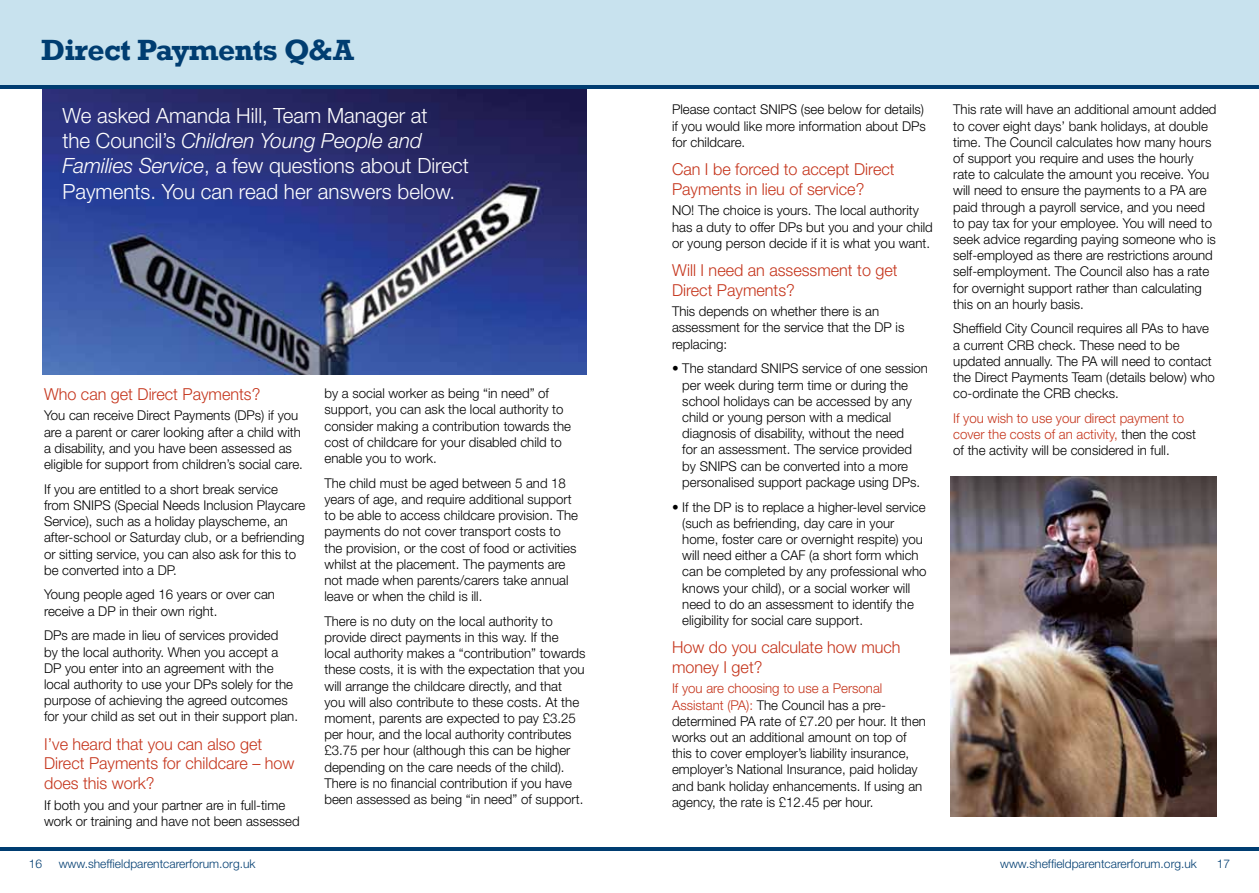
<style>
.page{position:relative;width:1259px;height:893px;background:#fff}
.page>*{position:absolute;margin:0;border:0;box-sizing:border-box;transform-origin:0 0}
.t1{font:700 30px "Rockwell";letter-spacing:-.02em;color:#003d71}
.t2{font:300 21px/25.2px "Helvetica Neue";color:#fff}
.t3{font:300 16.5px/19.8px "Helvetica Neue";color:#c5351c}
.t4{font:300 13.5px/16.2px "Helvetica Neue";color:#000}
.t5{font:300 13.5px/16.2px "Helvetica Neue";color:#c5351c}
.t6{font:300 12px "Helvetica Neue";color:#003d71}
.s1{font-style:italic}
.s2{color:#c5351c}
.s3{color:#000}
</style>
<div class="page">
<img style="left:950px;top:476px;width:266px;height:340px">
<img style="left:43px;top:88px;width:544px;height:286px">
<hr style="left:0;top:847px;width:1259px;height:3px;background:#003d71">
<div style="left:0;top:0;width:1259px;height:85px;background:#c8e2ee"></div>
<hr style="left:0;top:85px;width:1259px;height:3px;background:#003d71">
<h1 class="t1" style="left:41px;top:31px;width:314px">Direct Payments Q&amp;A</h1>
<h2 class="t2" style="left:62px;top:103px;width:408px">We asked Amanda Hill, Team Manager at<br>the Council’s <span class="s1">Children Young People and Families Service</span>, a few questions about Direct Payments. You can read her answers below.</h2>
<p class="t3" style="left:44px;top:384px;width:218px">Who can get Direct Payments?</p>
<p class="t4" style="left:44px;top:408px;width:260px">You can receive Direct Payments (DPs) if you are a parent or carer looking after a child with a disability, and you have been assessed as eligible for support from children’s social care.</p>
<p class="t4" style="left:44px;top:481px;width:263px">If you are entitled to a short break service from SNIPS (Special Needs Inclusion Playcare Service), such as a holiday playscheme, an after-school or Saturday club, or a befriending or sitting service, you can also ask for this to be converted into a DP.</p>
<p class="t4" style="left:44px;top:587px;width:232px">Young people aged 16 years or over can receive a DP in their own right.</p>
<p class="t4" style="left:44px;top:628px;width:255px">DPs are made in lieu of services provided<br>by the local authority. When you accept a DP you enter into an agreement with the local authority to use your DPs solely for the purpose of achieving the agreed outcomes for your child as set out in their support plan.</p>
<p class="t3" style="left:44px;top:734px;width:252px">I’ve heard that you can also get<br>Direct Payments for childcare – how does this work?</p>
<p class="t4" style="left:44px;top:797px;width:257px">If both you and your partner are in full-time work or training and have not been assessed</p>
<p class="t4" style="left:324px;top:385px;width:248px">by a social worker as being “in need” of support, you can ask the local authority to consider making a contribution towards the cost of childcare for your disabled child to enable you to work.</p>
<p class="t4" style="left:324px;top:475px;width:255px">The child must be aged between 5 and 18 years of age, and require additional support to be able to access childcare provision. The payments do not cover transport costs to the provision, or the cost of food or activities whilst at the placement. The payments are not made when parents/carers take annual leave or when the child is ill.</p>
<p class="t4" style="left:324px;top:613px;width:262px">There is no duty on the local authority to provide direct payments in this way. If the local authority makes a “contribution” towards these costs, it is with the expectation that you will arrange the childcare directly, and that you will also contribute to these costs. At the moment, parents are expected to pay £3.25 per hour, and the local authority contributes £3.75 per hour (although this can be higher depending on the care needs of the child).<br>There is no financial contribution if you have been assessed as being “in need” of support.</p>
<p class="t4" style="left:672px;top:102px;width:255px">Please contact SNIPS (see below for details) if you would like more information about DPs for childcare.</p>
<p class="t3" style="left:672px;top:159px;width:224px">Can I be forced to accept Direct<br>Payments in lieu of service?</p>
<p class="t4" style="left:672px;top:203px;width:262px">NO! The choice is yours. The local authority has a duty to offer DPs but you and your child or young person decide if it is what you want.</p>
<p class="t3" style="left:672px;top:260px;width:227px">Will I need an assessment to get<br>Direct Payments?</p>
<p class="t4" style="left:672px;top:303px;width:234px">This depends on whether there is an assessment for the service that the DP is replacing:</p>
<p class="t4" style="left:682px;top:361px;width:247px;text-indent:-10px">• The standard SNIPS service of one session per week during term time or during the school holidays can be accessed by any child or young person with a medical diagnosis of disability, without the need<br>for an assessment. The service provided by SNIPS can be converted into a more personalised support package using DPs.</p>
<p class="t4" style="left:682px;top:499px;width:246px;text-indent:-10px">• If the DP is to replace a higher-level service (such as befriending, day care in your home, foster care or overnight respite) you will need either a CAF (a short form which can be completed by any professional who knows your child), or a social worker will need to do an assessment to identify the eligibility for social care support.</p>
<p class="t3" style="left:672px;top:638px;width:230px">How do you calculate how much money I get?</p>
<p class="t4" style="left:672px;top:681px;width:255px"><span class="s2">If you are choosing to use a Personal Assistant (PA):</span> The Council has a pre&shy;determined PA rate of £7.20 per hour. It then works out an additional amount on top of this to cover employer’s liability insurance, employer’s National Insurance, paid holiday and bank holiday enhancements. If using an agency, the rate is £12.45 per hour.</p>
<p class="t4" style="left:953px;top:102px;width:265px">This rate will have an additional amount added to cover eight days’ bank holidays, at double time. The Council calculates how many hours of support you require and uses the hourly rate to calculate the amount you receive. You will need to ensure the payments to a PA are paid through a payroll service, and you need to pay tax for your employee. You will need to seek advice regarding paying someone who is self-employed as there are restrictions around self-employment. The Council also has a rate for overnight support rather than calculating this on an hourly basis.</p>
<p class="t4" style="left:953px;top:321px;width:263px">Sheffield City Council requires all PAs to have a current CRB check. These need to be updated annually. The PA will need to contact the Direct Payments Team (details below) who co-ordinate the CRB checks.</p>
<p class="t5" style="left:953px;top:410px;width:244px">If you wish to use your direct payment to cover the costs of an activity, <span class="s3">then the cost of the activity will be considered in full.</span></p>
<p class="t6" style="left:29px;top:857px;width:15px">16</p>
<p class="t6" style="left:59px;top:857px;width:198px">www.sheffieldparentcarerforum.org.uk</p>
<p class="t6" style="left:1000px;top:857px;width:198px">www.sheffieldparentcarerforum.org.uk</p>
<p class="t6" style="left:1217px;top:857px;width:15px">17</p>
</div>
